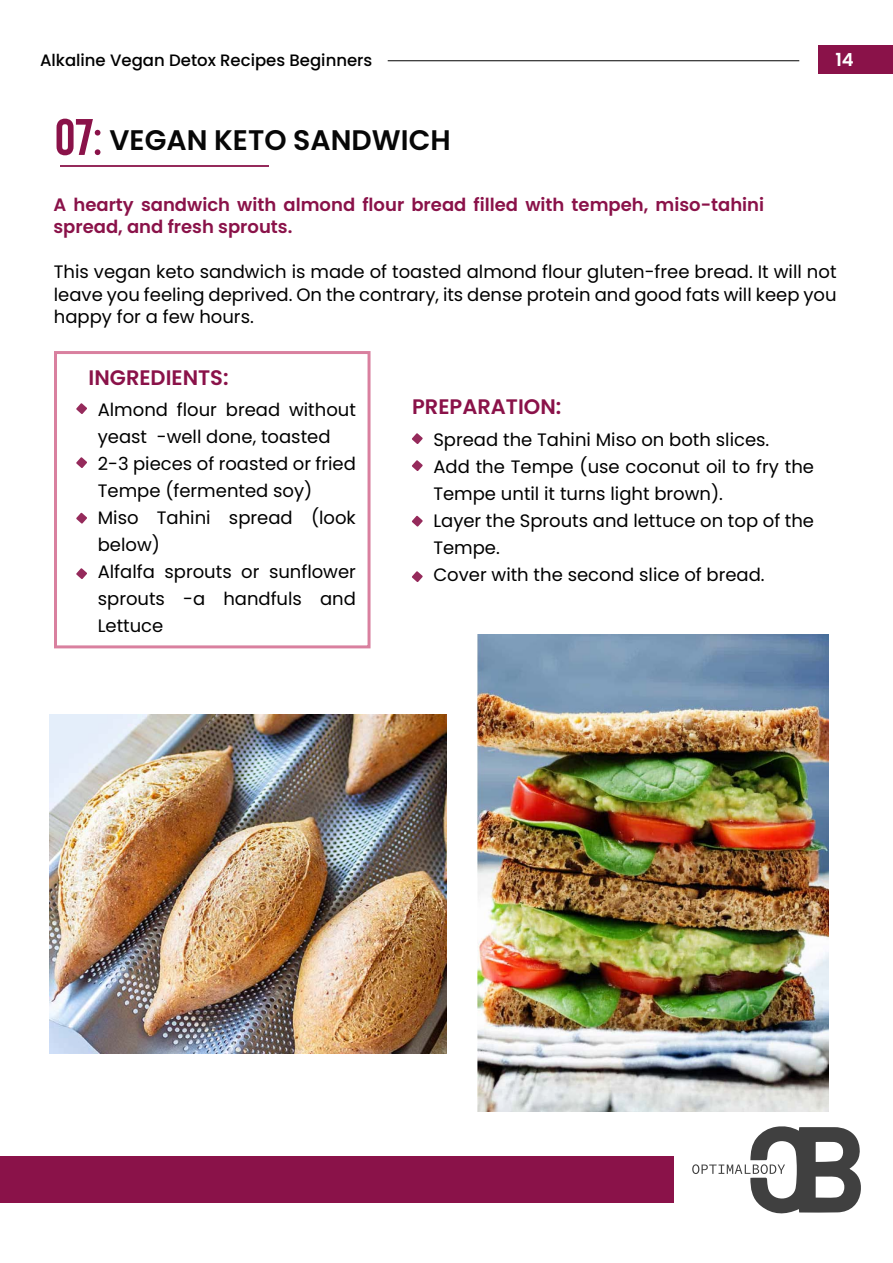
<style>
.page{position:relative;width:893px;height:1263px;background:#fff}
.page>*{position:absolute;margin:0;border:0;box-sizing:border-box;transform-origin:0 0}
.t1{font:600 28.35px "Poppins";color:#070707}
.t2{font:600 21px "Poppins";color:#8a1249}
.t3{font:18px/27px "Poppins";color:#000}
.t4{font:600 18px/22.5px "Poppins";color:#8a1249}
.t5{font:600 18px "Poppins";color:#fff}
.t6{font:500 16.5px "Poppins";color:#000}
.s1{font-family:"Bison";font-weight:700;font-size:51.3px;color:#8a1249}
</style>
<div class="page">
<div style="left:818px;top:45px;width:75px;height:29px;background:#8a1249"></div>
<hr style="left:388px;top:60px;width:411px;height:1px;background:#020202">
<svg style="left:692px;top:1126px;width:169px;height:88px"></svg>
<div style="left:1px;top:1157px;width:673px;height:46px;background:#8a1249"></div>
<hr style="left:61px;top:165px;width:208px;height:2px;background:#8a1249">
<div style="left:54px;top:351px;width:316px;height:297px;border:3px solid #d9809f"></div>
<svg style="left:76px;top:403px;width:11px;height:11px"></svg>
<svg style="left:412px;top:433px;width:11px;height:11px"></svg>
<svg style="left:412px;top:460px;width:11px;height:11px"></svg>
<svg style="left:412px;top:516px;width:11px;height:10px"></svg>
<svg style="left:412px;top:571px;width:11px;height:11px"></svg>
<svg style="left:76px;top:457px;width:11px;height:11px"></svg>
<svg style="left:76px;top:513px;width:11px;height:11px"></svg>
<svg style="left:76px;top:568px;width:11px;height:11px"></svg>
<img style="left:50px;top:714px;width:397px;height:339px">
<img style="left:477px;top:635px;width:352px;height:477px">
<p class="t6" style="left:40px;top:51px;width:334px">Alkaline Vegan Detox Recipes Beginners</p>
<p class="t5" style="left:835px;top:49px;width:20px">14</p>
<h1 class="t1" style="left:55px;top:124px;width:397px"><span class="s1">07:</span> VEGAN KETO SANDWICH</h1>
<p class="t4" style="left:53px;top:193px;width:712px">A hearty sandwich with almond flour bread filled with tempeh, miso-tahini spread, and fresh sprouts.</p>
<p class="t3" style="left:54px;top:261px;width:784px;line-height:22.5px;text-align:justify">This vegan keto sandwich is made of toasted almond flour gluten-free bread. It will not leave you feeling deprived. On the contrary, its dense protein and good fats will keep you happy for a few hours.</p>
<p class="t2" style="left:89px;top:366px;width:141px">INGREDIENTS:</p>
<p class="t3" style="left:98px;top:396px;width:260px">Almond flour bread without</p>
<p class="t2" style="left:412px;top:394px;width:151px">PREPARATION:</p>
<p class="t3" style="left:98px;top:423px;width:260px">yeast -well done, toasted<br>2-3 pieces of roasted or fried<br>Tempe (fermented soy)<br>Miso Tahini spread (look below)<br>Alfalfa sprouts or sunflower sprouts -a handfuls and<br>Lettuce</p>
<p class="t3" style="left:433px;top:426px;width:382px">Spread the Tahini Miso on both slices.<br>Add the Tempe (use coconut oil to fry the<br>Tempe until it turns light brown).<br>Layer the Sprouts and lettuce on top of the<br>Tempe.<br>Cover with the second slice of bread.</p>
</div>
